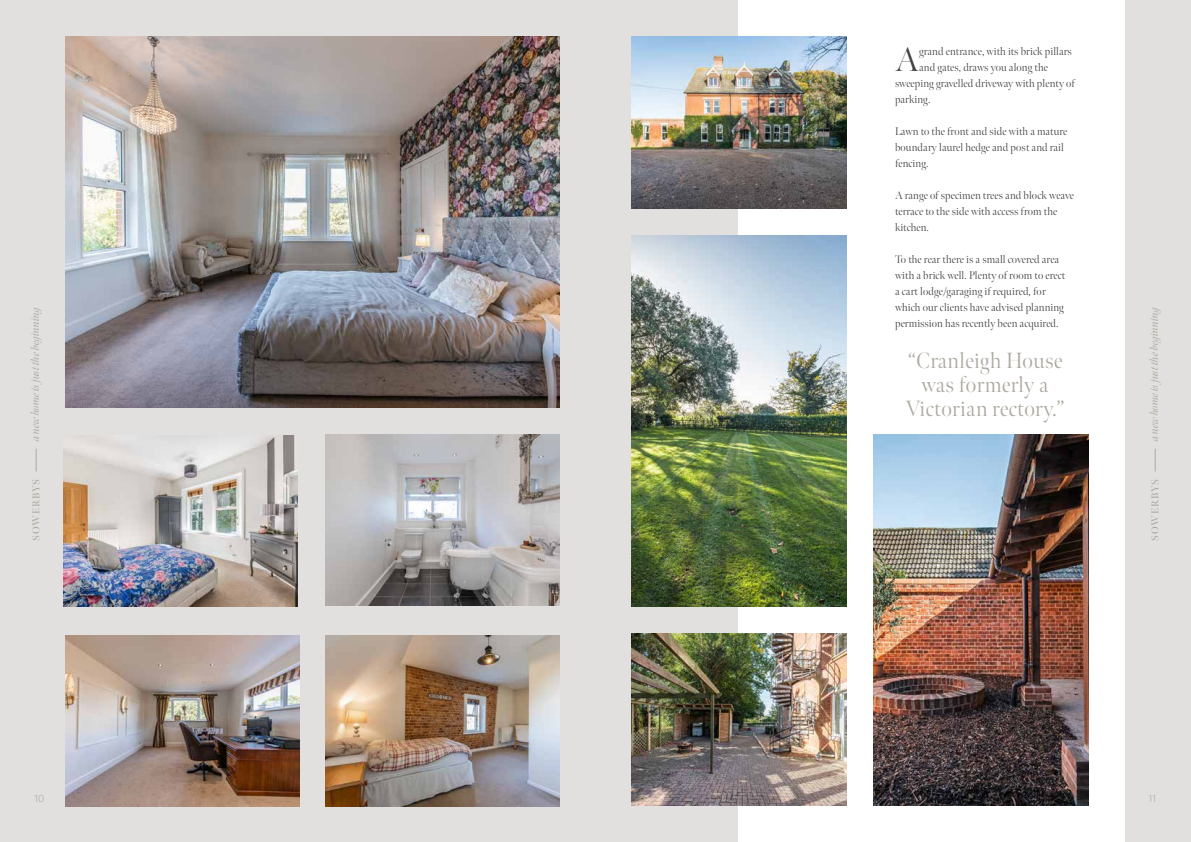
<style>
.page{position:relative;width:1191px;height:842px;background:#fff}
.page>*{position:absolute;margin:0;border:0;box-sizing:border-box;transform-origin:0 0}
.t1{font:300 34px "Meno Banner";color:#434141}
.t2{font:300 22px/24px "Meno Banner";letter-spacing:.02em;color:#ada8a0;text-align:center}
.t3{font:300 11px/16px "Meno Banner";letter-spacing:.01em;color:#434141}
.t4{font:italic 11px "Meno Banner";letter-spacing:-.01em;color:#ada8a0}
.t5{font:600 10px "Meno Banner";letter-spacing:.08em;color:#ada8a0}
.t6{font:300 10px "Quasimoda";color:#ada8a0}
</style>
<div class="page">
<div style="left:0;top:0;width:595px;height:842px;background:#e2e0df"></div>
<div style="left:595px;top:0;width:596px;height:842px;background:#e2e0df"></div>
<svg style="left:36px;top:449px;width:1px;height:22px"></svg>
<svg style="left:1155px;top:449px;width:1px;height:22px"></svg>
<div style="left:737px;top:0;width:387px;height:842px;background:#fff"></div>
<img style="left:631px;top:235px;width:215px;height:372px">
<img style="left:631px;top:634px;width:215px;height:172px">
<img style="left:631px;top:36px;width:215px;height:172px">
<img style="left:66px;top:36px;width:493px;height:371px">
<img style="left:325px;top:434px;width:234px;height:171px">
<img style="left:325px;top:635px;width:234px;height:171px">
<img style="left:66px;top:635px;width:234px;height:171px">
<img style="left:64px;top:436px;width:234px;height:171px">
<img style="left:874px;top:434px;width:214px;height:372px">
<h1 class="t1" style="left:895px;top:38px;width:25px">A</h1>
<p class="t3" style="left:919px;top:43px;width:154px">grand entrance, with its brick pillars</p>
<p class="t3" style="left:919px;top:59px;width:130px">and gates, draws you along the</p>
<p class="t3" style="left:895px;top:75px;width:181px">sweeping gravelled driveway with plenty of</p>
<p class="t3" style="left:895px;top:91px;width:37px">parking.</p>
<p class="t3" style="left:895px;top:123px;width:174px">Lawn to the front and side with a mature boundary laurel hedge and post and rail fencing.</p>
<p class="t3" style="left:895px;top:187px;width:180px">A range of specimen trees and block weave terrace to the side with access from the kitchen.</p>
<p class="t3" style="left:895px;top:251px;width:172px">To the rear there is a small covered area with a brick well. Plenty of room to erect a cart lodge/garaging if required, for which our clients have advised planning permission has recently been acquired.</p>
<h2 class="t2" style="left:905px;top:348px;width:161px">“Cranleigh House was formerly a<br>Victorian rectory.”</h2>
<p class="t4" style="left:29px;top:441px;width:138px;rotate:-90deg">a new home is just the beginning</p>
<p class="t4" style="left:1147px;top:441px;width:138px;rotate:-90deg">a new home is just the beginning</p>
<p class="t5" style="left:30px;top:541px;width:63px;rotate:-90deg">SOWERBYS</p>
<p class="t5" style="left:1149px;top:541px;width:63px;rotate:-90deg">SOWERBYS</p>
<p class="t6" style="left:35px;top:791px;width:11px">10</p>
<p class="t6" style="left:1148px;top:791px;width:9px">11</p>
</div>
